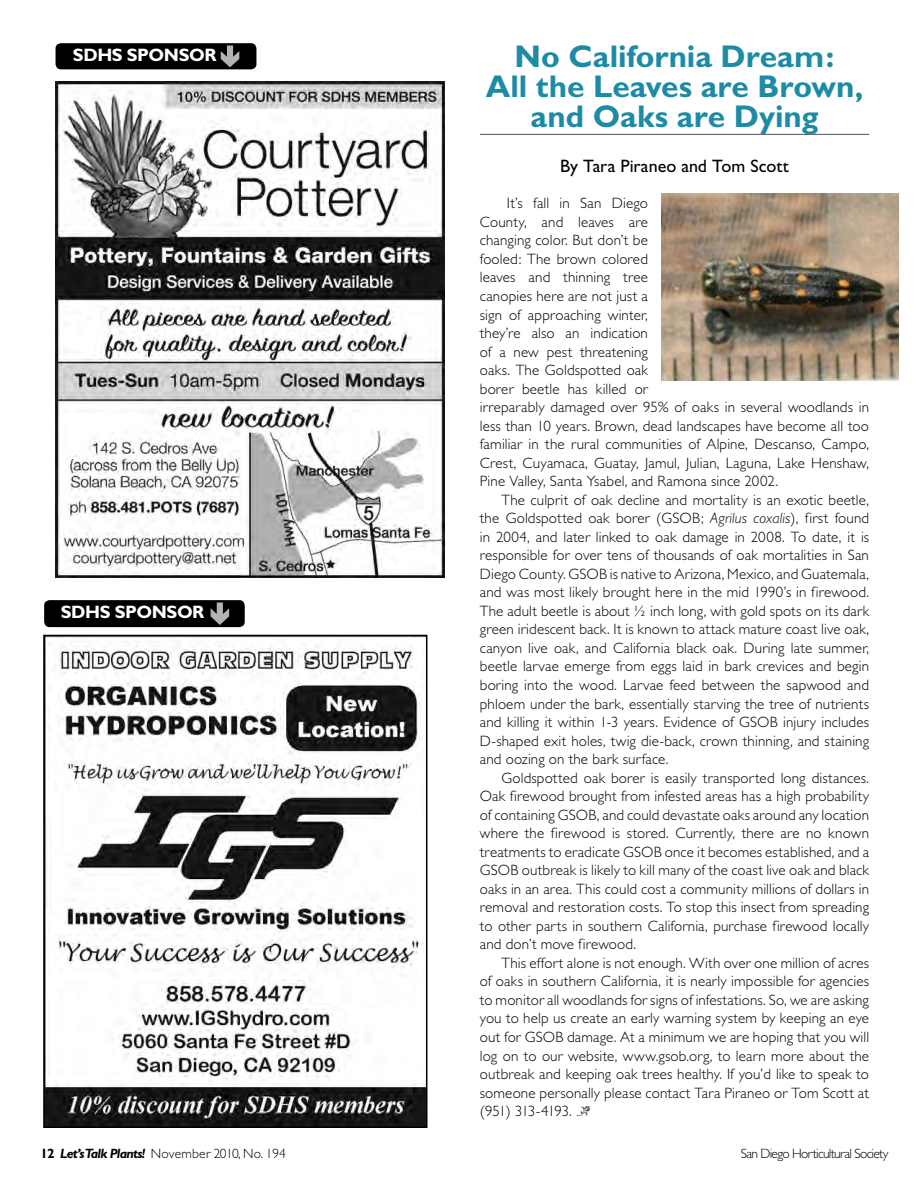
<style>
.page{position:relative;width:918px;height:1188px;background:#fff}
.page>*{position:absolute;margin:0;border:0;box-sizing:border-box;transform-origin:0 0}
.t1{font:700 31.5px/30px "Gill Sans";letter-spacing:-.005em;color:#1d8ba5;text-align:center}
.t2{font:18px "Gill Sans";color:#000}
.t3{font:700 18px "Gill Sans";letter-spacing:-.025em;color:#fff}
.t4{font:300 15px/18.6px "Gill Sans";letter-spacing:.01em;color:#000;text-align:justify}
.t5{font:300 13.5px "Gill Sans";color:#000}
.t6{font:300 13.5px "Gill Sans";letter-spacing:-.05em;color:#000}
.s1{font-style:italic}
.s2{font-family:"Type Embellishments Three Plain";font-weight:400}
.s3{font-weight:700}
.s4{font-weight:700;font-style:italic}
</style>
<div class="page">
<div style="left:44px;top:600px;width:201px;height:27px;background:#000;border-radius:5px"></div>
<svg style="left:211px;top:602px;width:18px;height:23px"></svg>
<div style="left:56px;top:43px;width:200px;height:26px;background:#000;border-radius:5px"></div>
<svg style="left:221px;top:45px;width:18px;height:22px"></svg>
<img style="left:46px;top:641px;width:378px;height:484px">
<div style="left:43px;top:635px;width:384px;height:493px;border:2px solid #000"></div>
<img style="left:55px;top:82px;width:389px;height:495px">
<hr style="left:480px;top:134px;width:389px;height:1px;background:#636467">
<img style="left:662px;top:194px;width:236px;height:186px">
<p class="t3" style="left:73px;top:44px;width:145px">SDHS SPONSOR</p>
<h1 class="t1" style="left:486px;top:41px;width:379px">No California Dream:<br>All the Leaves are Brown, and Oaks are Dying</h1>
<p class="t2" style="left:560px;top:155px;width:230px">By Tara Piraneo and Tom Scott</p>
<p class="t4" style="left:480px;top:194px;width:391px;text-align:left;text-indent:27px">It’s fall in San Diego<br>County, and leaves are<br>changing color. But don’t be<br>fooled: The brown colored<br>leaves and thinning tree<br>canopies here are not just a<br>sign of approaching winter,<br>they’re also an indication<br>of a new pest threatening<br>oaks. The Goldspotted oak<br>borer beetle has killed or<br>irreparably damaged over 95% of oaks in several woodlands in less than 10 years. Brown, dead landscapes have become all too familiar in the rural communities of Alpine, Descanso, Campo, Crest, Cuyamaca, Guatay, Jamul, Julian, Laguna, Lake Henshaw, Pine Valley, Santa Ysabel, and Ramona since 2002.</p>
<p class="t4" style="left:480px;top:491px;width:391px;text-indent:22px">The culprit of oak decline and mortality is an exotic beetle, the Goldspotted oak borer (GSOB; <span class="s1">Agrilus coxalis</span>), first found in 2004, and later linked to oak damage in 2008. To date, it is responsible for over tens of thousands of oak mortalities in San Diego County. GSOB is native to Arizona, Mexico, and Guatemala, and was most likely brought here in the mid 1990’s in firewood.<br>The adult beetle is about ½ inch long, with gold spots on its dark green iridescent back. It is known to attack mature coast live oak, canyon live oak, and California black oak. During late summer, beetle larvae emerge from eggs laid in bark crevices and begin boring into the wood. Larvae feed between the sapwood and phloem under the bark, essentially starving the tree of nutrients and killing it within 1-3 years. Evidence of GSOB injury includes D-shaped exit holes, twig die-back, crown thinning, and staining and oozing on the bark surface.</p>
<p class="t4" style="left:480px;top:768px;width:391px;text-indent:22px">Goldspotted oak borer is easily transported long distances.<br>Oak firewood brought from infested areas has a high probability of containing GSOB, and could devastate oaks around any location where the firewood is stored. Currently, there are no known treatments to eradicate GSOB once it becomes established, and a GSOB outbreak is likely to kill many of the coast live oak and black oaks in an area. This could cost a community millions of dollars in removal and restoration costs. To stop this insect from spreading to other parts in southern California, purchase firewood locally and don’t move firewood.</p>
<p class="t4" style="left:480px;top:954px;width:391px;text-indent:22px">This effort alone is not enough. With over one million of acres of oaks in southern California, it is nearly impossible for agencies to monitor all woodlands for signs of infestations. So, we are asking you to help us create an early warning system by keeping an eye out for GSOB damage. At a minimum we are hoping that you will log on to our website, www.gsob.org, to learn more about the outbreak and keeping oak trees healthy. If you’d like to speak to someone personally please contact Tara Piraneo or Tom Scott at (951) 313-4193. <span class="s2">G</span></p>
<p class="t3" style="left:61px;top:601px;width:145px">SDHS SPONSOR</p>
<p class="t5" style="left:40px;top:1146px;width:247px"><span class="s3">12</span> <span class="s4">Let’s Talk Plants!</span> November 2010, No. 194</p>
<p class="t6" style="left:741px;top:1146px;width:149px">San Diego Horticultural Society</p>
</div>
